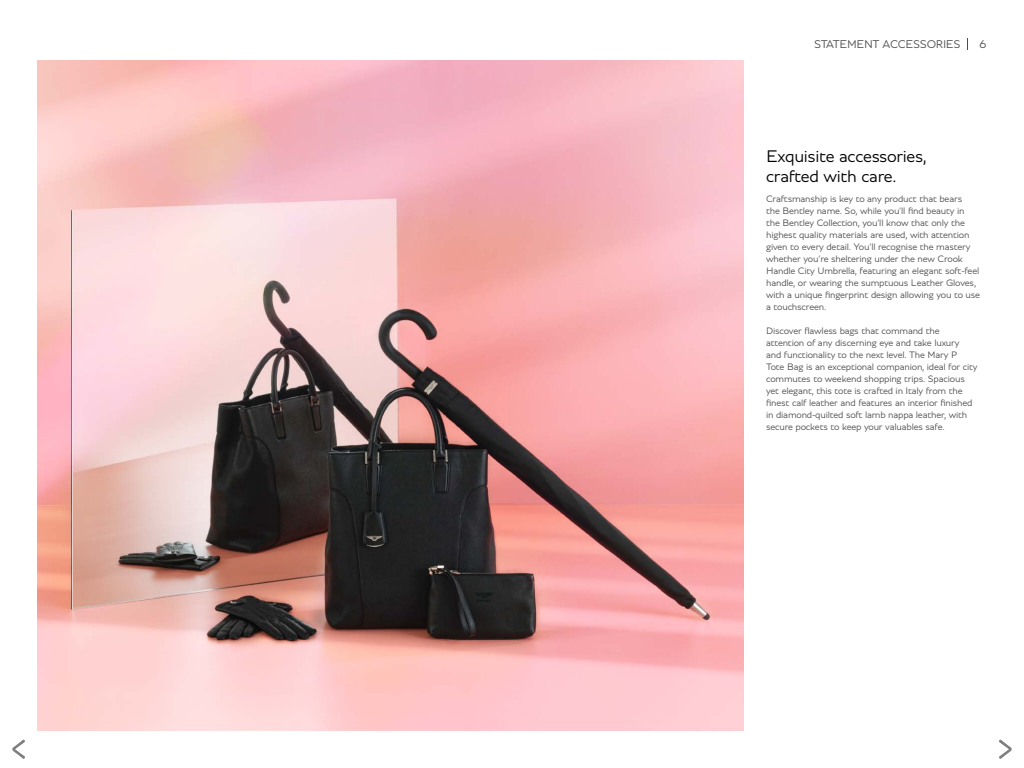
<style>
.page{position:relative;width:1024px;height:768px;background:#fff}
.page>*{position:absolute;margin:0;border:0;box-sizing:border-box;transform-origin:0 0}
.t1{font:300 18px/20px "Bentley";letter-spacing:-.02em;color:#000}
.t2{font:300 12px "Bentley";letter-spacing:-.025em;color:#4d4d4d}
.t3{font:300 10px/12px "Bentley";letter-spacing:-.02em;color:#4d4d4d}
</style>
<div class="page">
<svg style="left:13px;top:740px;width:12px;height:19px"></svg>
<svg style="left:999px;top:740px;width:12px;height:19px"></svg>
<svg style="left:967px;top:38px;width:1px;height:12px"></svg>
<img style="left:38px;top:60px;width:706px;height:670px">
<p class="t2" style="left:814px;top:36px;width:148px">STATEMENT ACCESSORIES</p>
<p class="t2" style="left:980px;top:36px;width:8px">6</p>
<h1 class="t1" style="left:766px;top:146px;width:162px">Exquisite accessories, crafted with care.</h1>
<p class="t3" style="left:766px;top:193px;width:216px">Craftsmanship is key to any product that bears<br>the Bentley name. So, while you’ll find beauty in the Bentley Collection, you’ll know that only the highest quality materials are used, with attention given to every detail. You’ll recognise the mastery whether you’re sheltering under the new Crook Handle City Umbrella, featuring an elegant soft-feel handle, or wearing the sumptuous Leather Gloves, with a unique fingerprint design allowing you to use a touchscreen.</p>
<p class="t3" style="left:766px;top:325px;width:213px">Discover flawless bags that command the attention of any discerning eye and take luxury<br>and functionality to the next level. The Mary P Tote Bag is an exceptional companion, ideal for city commutes to weekend shopping trips. Spacious yet elegant, this tote is crafted in Italy from the finest calf leather and features an interior finished in diamond-quilted soft lamb nappa leather, with secure pockets to keep your valuables safe.</p>
</div>
